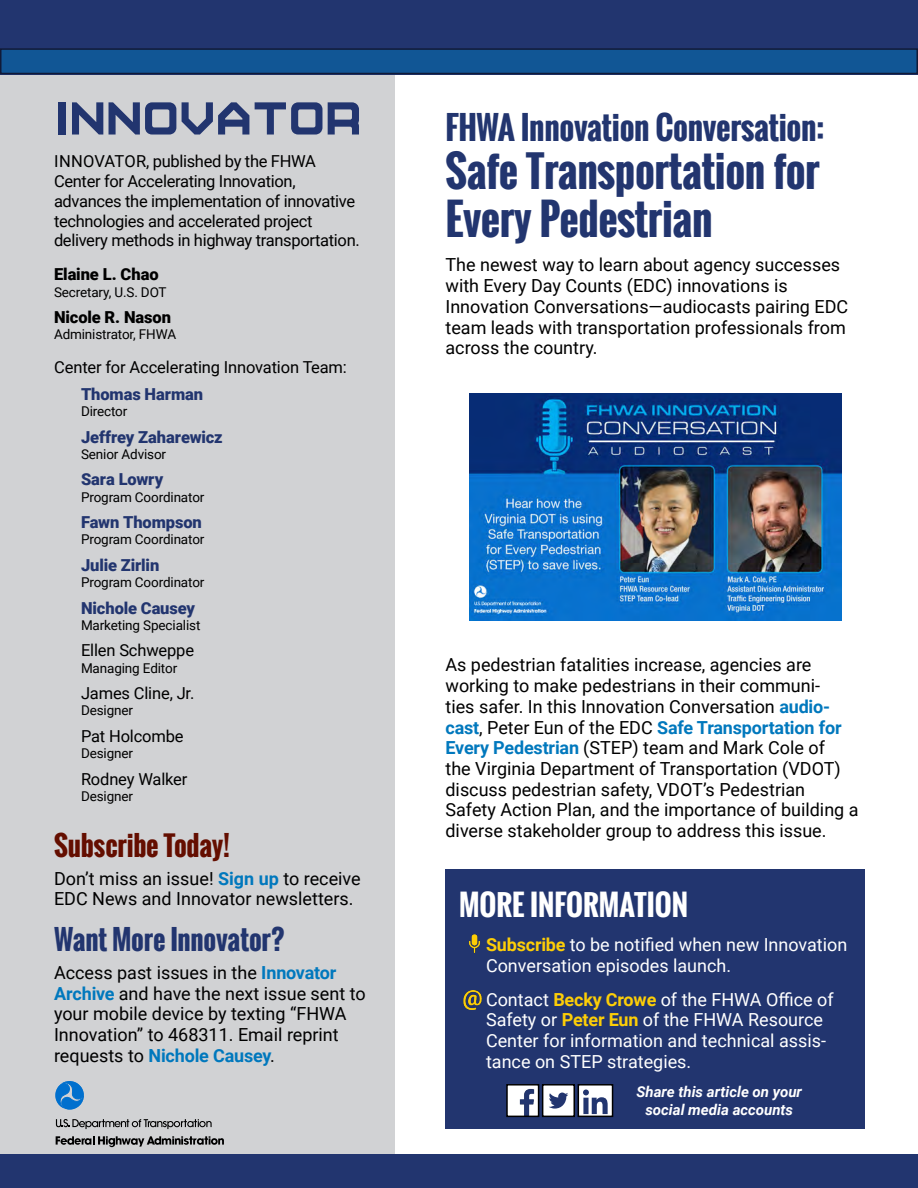
<style>
.page{position:relative;width:918px;height:1188px;background:#fff}
.page>*{position:absolute;margin:0;border:0;box-sizing:border-box;transform-origin:0 0}
.t1{font:66.6px "Cals Caps";letter-spacing:-.005em;color:#22356f}
.t2{font:700 42px/48.3px "Oswald";letter-spacing:-.01em;color:#22356f}
.t3{font:700 31.5px "Oswald";letter-spacing:-.01em;color:#22356f}
.t4{font:700 28.5px "Oswald";color:#fff}
.t5{font:700 27px "Oswald";letter-spacing:-.01em;color:#22356f}
.t6{font:700 27px "Oswald";letter-spacing:-.01em;color:#640e00}
.t7{font:18px/20.7px "Roboto";color:#000}
.t8{font:18px/20.7px "Roboto";color:#fff}
.t9{font:16.5px/19.8px "Roboto";letter-spacing:-.02em;color:#000}
.t10{font:900 16.5px "Roboto";letter-spacing:-.005em;color:#22356f}
.t11{font:900 16.5px "Roboto";letter-spacing:-.005em;color:#000}
.t12{font:italic 700 15px/18px "Roboto";color:#fff;text-align:center}
.t13{font:13.5px "Roboto";letter-spacing:-.01em;color:#000}
.s1{font-weight:700;color:#0078bd}
.s2{font-weight:700;color:#fdce07}
</style>
<div class="page">
<div style="left:0;top:61px;width:395px;height:1099px;background:#d1d2d4"></div>
<div style="left:0;top:0;width:918px;height:74px;background:#22356f"></div>
<div style="left:0;top:1155px;width:918px;height:33px;background:#22356f"></div>
<div style="left:1px;top:49px;width:916px;height:25px;background:#115695"></div>
<div style="left:0;top:48px;width:918px;height:26px;border:2px solid #000"></div>
<svg style="left:56px;top:1119px;width:156px;height:10px"></svg>
<svg style="left:56px;top:1136px;width:168px;height:11px"></svg>
<svg style="left:55px;top:1081px;width:29px;height:29px"></svg>
<div style="left:446px;top:869px;width:419px;height:259px;background:#22356f"></div>
<img style="left:468px;top:934px;width:13px;height:19px">
<img style="left:463px;top:990px;width:19px;height:20px">
<img style="left:509px;top:1087px;width:27px;height:27px">
<div style="left:506px;top:1084px;width:33px;height:33px;border:2px solid #000"></div>
<div style="left:542px;top:1084px;width:33px;height:33px;border:2px solid #000"></div>
<svg style="left:543px;top:1085px;width:67px;height:31px"></svg>
<div style="left:578px;top:1084px;width:35px;height:33px;border:2px solid #000"></div>
<img style="left:470px;top:394px;width:372px;height:227px">
<p class="t1" style="left:54px;top:84px;width:309px">Innovator</p>
<p class="t9" style="left:54px;top:151px;width:307px">INNOVATOR, published by the FHWA Center for Accelerating Innovation, advances the implementation of innovative technologies and accelerated project delivery methods in highway transportation.</p>
<p class="t11" style="left:54px;top:263px;width:106px">Elaine L. Chao</p>
<p class="t13" style="left:54px;top:282px;width:114px">Secretary, U.S. DOT</p>
<p class="t11" style="left:54px;top:306px;width:119px">Nicole R. Nason</p>
<p class="t13" style="left:54px;top:325px;width:124px">Administrator, FHWA</p>
<p class="t9" style="left:54px;top:357px;width:294px">Center for Accelerating Innovation Team:</p>
<p class="t10" style="left:81px;top:383px;width:124px">Thomas Harman</p>
<p class="t13" style="left:81px;top:402px;width:48px">Director</p>
<p class="t10" style="left:81px;top:425px;width:143px">Jeffrey Zaharewicz</p>
<p class="t13" style="left:81px;top:445px;width:87px">Senior Advisor</p>
<p class="t10" style="left:81px;top:468px;width:84px">Sara Lowry</p>
<p class="t13" style="left:81px;top:487px;width:125px">Program Coordinator</p>
<p class="t10" style="left:81px;top:511px;width:122px">Fawn Thompson</p>
<p class="t13" style="left:81px;top:530px;width:125px">Program Coordinator</p>
<p class="t10" style="left:81px;top:554px;width:80px">Julie Zirlin</p>
<p class="t13" style="left:81px;top:573px;width:125px">Program Coordinator</p>
<p class="t10" style="left:81px;top:596px;width:116px">Nichole Causey</p>
<p class="t13" style="left:81px;top:616px;width:121px">Marketing Specialist</p>
<p class="t9" style="left:81px;top:640px;width:115px">Ellen Schweppe</p>
<p class="t13" style="left:81px;top:658px;width:98px">Managing Editor</p>
<p class="t9" style="left:81px;top:683px;width:115px">James Cline, Jr.</p>
<p class="t13" style="left:81px;top:701px;width:54px">Designer</p>
<p class="t9" style="left:81px;top:726px;width:104px">Pat Holcombe</p>
<p class="t13" style="left:81px;top:744px;width:54px">Designer</p>
<p class="t9" style="left:81px;top:768px;width:108px">Rodney Walker</p>
<p class="t13" style="left:81px;top:787px;width:54px">Designer</p>
<h3 class="t6" style="left:54px;top:825px;width:178px">Subscribe Today!</h3>
<p class="t7" style="left:54px;top:867px;width:308px">Don’t miss an issue! <span class="s1">Sign up</span> to receive<br>EDC News and Innovator newsletters.</p>
<h3 class="t5" style="left:54px;top:920px;width:232px">Want More Innovator?</h3>
<p class="t7" style="left:54px;top:961px;width:313px">Access past issues in the <span class="s1">Innovator Archive</span> and have the next issue sent to your mobile device by texting “FHWA Innovation” to 468311. Email reprint requests to <span class="s1">Nichole Causey</span>.</p>
<h3 class="t3" style="left:446px;top:103px;width:380px">FHWA Innovation Conversation:</h3>
<h2 class="t2" style="left:446px;top:147px;width:376px">Safe Transportation for<br>Every Pedestrian</h2>
<p class="t7" style="left:446px;top:254px;width:404px">The newest way to learn about agency successes with Every Day Counts (EDC) innovations is Innovation Conversations—audiocasts pairing EDC team leads with transportation professionals from across the country.</p>
<p class="t7" style="left:446px;top:654px;width:415px">As pedestrian fatalities increase, agencies are working to make pedestrians in their communi-<br>ties safer. In this Innovation Conversation <span class="s1">audio&shy;cast</span>, Peter Eun of the EDC <span class="s1">Safe Transportation for Every Pedestrian</span> (STEP) team and Mark Cole of<br>the Virginia Department of Transportation (VDOT) discuss pedestrian safety, VDOT’s Pedestrian Safety Action Plan, and the importance of building a diverse stakeholder group to address this issue.</p>
<h3 class="t4" style="left:459px;top:883px;width:231px">MORE INFORMATION</h3>
<p class="t8" style="left:486px;top:933px;width:363px"><span class="s2">Subscribe</span> to be notified when new Innovation<br>Conversation episodes launch.</p>
<p class="t8" style="left:486px;top:988px;width:349px">Contact <span class="s2">Becky Crowe</span> of the FHWA Office of Safety or <span class="s2">Peter Eun</span> of the FHWA Resource Center for information and technical assis&shy;tance on STEP strategies.</p>
<p class="t12" style="left:637px;top:1082px;width:167px">Share this article on your social media accounts</p>
</div>
